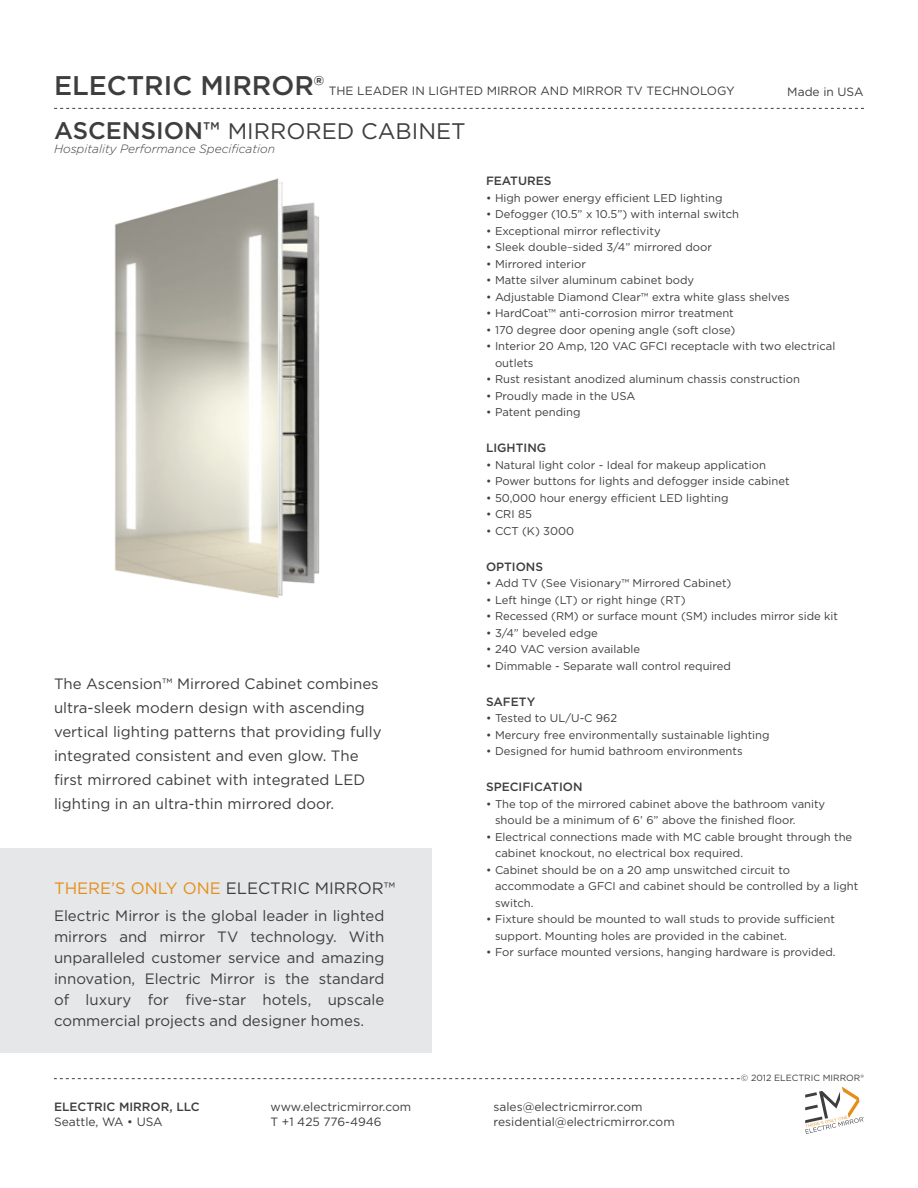
<style>
.page{position:relative;width:918px;height:1188px;background:#fff}
.page>*{position:absolute;margin:0;border:0;box-sizing:border-box;transform-origin:0 0}
.t1{font:500 27px "Gotham";color:#3e3e3f}
.t2{font:22.5px "Gotham";color:#3e3e3f}
.t3{font:16.5px "Gotham";color:#3e3e3f}
.EM_Statement{font:15px/24px "Gotham";color:#3e3e3f}
.t4{font:12px/14.4px "Gotham";color:#3e3e3f}
.t5{font:500 12px "Gotham";color:#3e3e3f}
.t6{font:italic 300 12px "Gotham";color:#3e3e3f}
.t7{font:11.25px/16.5px "Gotham";color:#3e3e3f}
.t8{font:9px "Gotham";color:#3e3e3f}
.s1{font-weight:500;font-size:24px}
.s2{color:#e58e19}
.s3{font-weight:300}
</style>
<div class="page">
<svg style="left:54px;top:108px;width:810px;height:1px"></svg>
<svg style="left:54px;top:1078px;width:686px;height:1px"></svg>
<svg style="left:805px;top:1087px;width:59px;height:47px"></svg>
<img style="left:114px;top:178px;width:206px;height:420px">
<div style="left:0;top:849px;width:432px;height:204px;background:#e6e7e9"></div>
<h1 class="t1" style="left:54px;top:68px;width:272px">ELECTRIC MIRROR®</h1>
<p class="t4" style="left:329px;top:84px;width:408px">THE LEADER IN LIGHTED MIRROR AND MIRROR TV TECHNOLOGY</p>
<p class="t2" style="left:54px;top:116px;width:413px"><span class="s1">ASCENSION™</span> MIRRORED CABINET</p>
<p class="t6" style="left:54px;top:141px;width:223px">Hospitality Performance Specification</p>
<p class="t4" style="left:787px;top:84px;width:78px">Made in USA</p>
<p class="EM_Statement" style="left:54px;top:672px;width:329px">The Ascension™ Mirrored Cabinet combines ultra-sleek modern design with ascending vertical lighting patterns that providing fully integrated consistent and even glow. The first mirrored cabinet with integrated LED lighting in an ultra-thin mirrored door.</p>
<p class="t3" style="left:54px;top:878px;width:343px"><span class="s2">THERE’S ONLY ONE</span> ELECTRIC MIRROR™</p>
<p class="EM_Statement" style="left:54px;top:905px;width:332px;line-height:21px;text-align:justify">Electric Mirror is the global leader in lighted mirrors and mirror TV technology. With unparalleled customer service and amazing innovation, Electric Mirror is the standard of luxury for five-star hotels, upscale commercial projects and designer homes.</p>
<p class="t5" style="left:486px;top:173px;width:67px">FEATURES</p>
<p class="t7" style="left:486px;top:189px;width:238px">• High power energy efficient LED lighting</p>
<p class="t7" style="left:486px;top:206px;width:255px">• Defogger (10.5” x 10.5”) with internal switch</p>
<p class="t7" style="left:486px;top:222px;width:176px">• Exceptional mirror reflectivity</p>
<p class="t7" style="left:486px;top:239px;width:228px">• Sleek double<span class="s3">–</span>sided 3/4” mirrored door</p>
<p class="t7" style="left:486px;top:255px;width:101px">• Mirrored interior</p>
<p class="t7" style="left:486px;top:272px;width:210px">• Matte silver aluminum cabinet body</p>
<p class="t7" style="left:486px;top:288px;width:305px">• Adjustable Diamond Clear™ extra white glass shelves</p>
<p class="t7" style="left:486px;top:305px;width:249px">• HardCoat™ anti-corrosion mirror treatment</p>
<p class="t7" style="left:486px;top:321px;width:251px">• 170 degree door opening angle (soft close)</p>
<p class="t7" style="left:495px;top:338px;width:342px;text-indent:-9px">• Interior 20 Amp, 120 VAC GFCI receptacle with two electrical outlets</p>
<p class="t7" style="left:486px;top:371px;width:316px">• Rust resistant anodized aluminum chassis construction</p>
<p class="t7" style="left:486px;top:387px;width:151px">• Proudly made in the USA</p>
<p class="t7" style="left:486px;top:404px;width:96px">• Patent pending</p>
<p class="t5" style="left:486px;top:440px;width:62px">LIGHTING</p>
<p class="t7" style="left:486px;top:456px;width:282px">• Natural light color - Ideal for makeup application</p>
<p class="t7" style="left:486px;top:473px;width:305px">• Power buttons for lights and defogger inside cabinet</p>
<p class="t7" style="left:486px;top:489px;width:244px">• 50,000 hour energy efficient LED lighting</p>
<p class="t7" style="left:486px;top:506px;width:48px">• CRI 85</p>
<p class="t7" style="left:486px;top:522px;width:90px">• CCT (K) 3000</p>
<p class="t5" style="left:486px;top:559px;width:59px">OPTIONS</p>
<p class="t7" style="left:486px;top:575px;width:247px">• Add TV (See Visionary™ Mirrored Cabinet)</p>
<p class="t7" style="left:486px;top:591px;width:201px">• Left hinge (LT) or right hinge (RT)</p>
<p class="t7" style="left:486px;top:608px;width:354px">• Recessed (RM) or surface mount (SM) includes mirror side kit</p>
<p class="t7" style="left:486px;top:624px;width:113px">• 3/4” beveled edge</p>
<p class="t7" style="left:486px;top:641px;width:156px">• 240 VAC version available</p>
<p class="t7" style="left:486px;top:657px;width:247px">• Dimmable - Separate wall control required</p>
<p class="t5" style="left:486px;top:694px;width:51px">SAFETY</p>
<p class="t7" style="left:486px;top:710px;width:133px">• Tested to UL/U-C 962</p>
<p class="t7" style="left:486px;top:726px;width:285px">• Mercury free environmentally sustainable lighting</p>
<p class="t7" style="left:486px;top:743px;width:258px">• Designed for humid bathroom environments</p>
<p class="t5" style="left:486px;top:779px;width:98px">SPECIFICATION</p>
<p class="t7" style="left:495px;top:795px;width:332px;text-indent:-9px">• The top of the mirrored cabinet above the bathroom vanity should be a minimum of 6’ 6” above the finished floor.</p>
<p class="t7" style="left:495px;top:828px;width:359px;text-indent:-9px">• Electrical connections made with MC cable brought through the cabinet knockout, no electrical box required.</p>
<p class="t7" style="left:495px;top:861px;width:365px;text-indent:-9px">• Cabinet should be on a 20 amp unswitched circuit to accommodate a GFCI and cabinet should be controlled by a light switch.</p>
<p class="t7" style="left:495px;top:911px;width:342px;text-indent:-9px">• Fixture should be mounted to wall studs to provide sufficient support. Mounting holes are provided in the cabinet.</p>
<p class="t7" style="left:486px;top:944px;width:351px">• For surface mounted versions, hanging hardware is provided.</p>
<p class="t8" style="left:741px;top:1073px;width:125px">© 2012 ELECTRIC MIRROR®</p>
<p class="t5" style="left:54px;top:1099px;width:147px">ELECTRIC MIRROR, LLC</p>
<p class="t4" style="left:54px;top:1114px;width:110px">Seattle, WA • USA</p>
<p class="t4" style="left:271px;top:1099px;width:142px">www.electricmirror.com<br>T +1 425 776-4946</p>
<p class="t4" style="left:494px;top:1099px;width:183px">sales@electricmirror.com residential@electricmirror.com</p>
</div>
